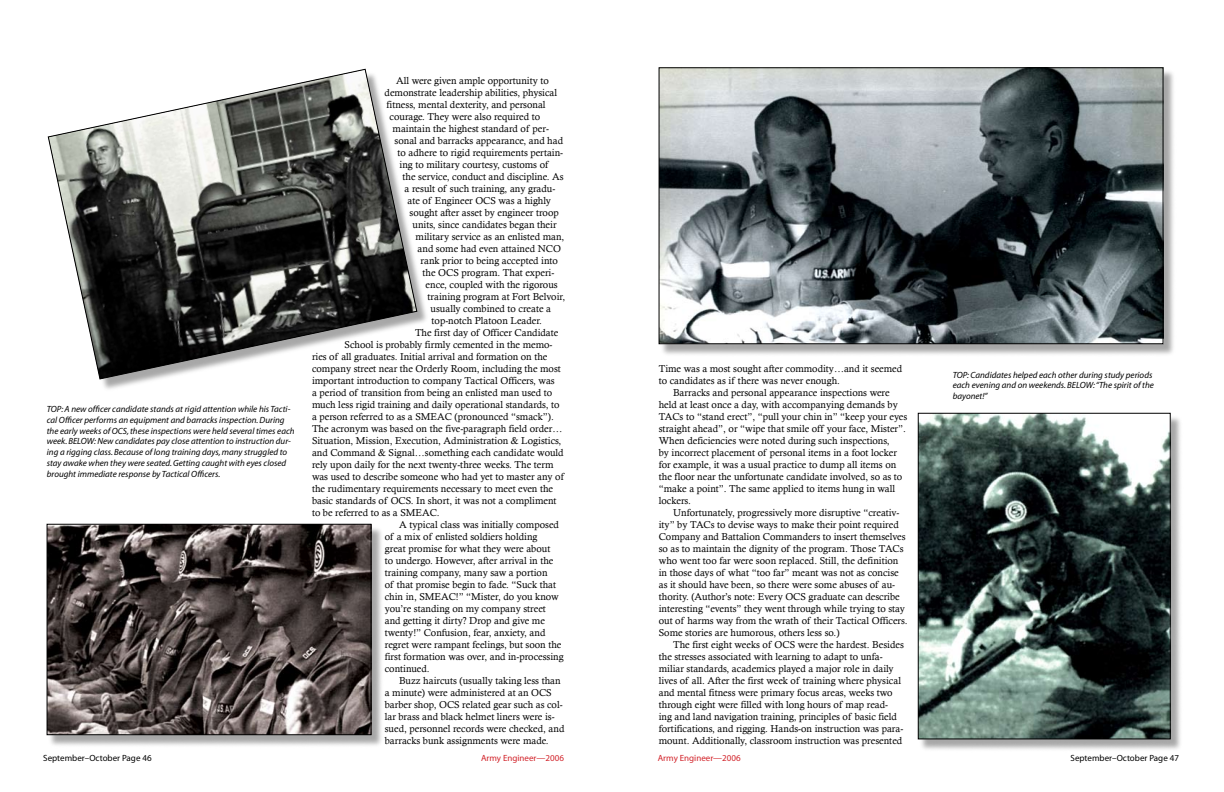
<style>
.page{position:relative;width:1224px;height:792px;background:#fff}
.page>*{position:absolute;margin:0;border:0;box-sizing:border-box;transform-origin:0 0}
.t1{font:10px/12px "Calisto";color:#000}
.t2{font:italic 9px/10.8px "Myriad";color:#000}
.t3{font:9px "Myriad";color:#000}
.t4{font:9px "Myriad";color:#d2232a}
</style>
<div class="page">
<div style="left:660px;top:68px;width:516px;height:289px;background:#000;opacity:.35"></div>
<img style="left:661px;top:70px;width:500px;height:272px">
<div style="left:659px;top:68px;width:504px;height:276px;border:1px solid #000"></div>
<div style="left:919px;top:414px;width:265px;height:338px;background:#000;opacity:.35"></div>
<img style="left:920px;top:415px;width:248px;height:322px">
<div style="left:918px;top:413px;width:252px;height:326px;border:1px solid #000"></div>
<div style="left:49px;top:70px;width:381px;height:322px;background:#000;opacity:.35"></div>
<svg style="left:48px;top:69px;width:369px;height:311px"></svg>
<div style="left:48px;top:525px;width:336px;height:223px;background:#000;opacity:.35"></div>
<img style="left:49px;top:526px;width:320px;height:207px">
<div style="left:47px;top:524px;width:324px;height:211px;border:1px solid #000"></div>
<p class="t2" style="left:47px;top:404px;width:249px">TOP: A new officer candidate stands at rigid attention while his Tacti&shy;cal Officer performs an equipment and barracks inspection. During the early weeks of OCS, these inspections were held several times each week. BELOW: New candidates pay close attention to instruction dur&shy;ing a rigging class. Because of long training days, many struggled to stay awake when they were seated. Getting caught with eyes closed brought immediate response by Tactical Officers.</p>
<p class="t1" style="left:396px;top:74px;width:154px">All were given ample opportunity to</p>
<p class="t1" style="left:385px;top:86px;width:174px">demonstrate leadership abilities, physical</p>
<p class="t1" style="left:387px;top:98px;width:161px">fitness, mental dexterity, and personal</p>
<p class="t1" style="left:390px;top:110px;width:152px">courage. They were also required to</p>
<p class="t1" style="left:393px;top:122px;width:158px">maintain the highest standard of per-</p>
<p class="t1" style="left:395px;top:134px;width:170px">sonal and barracks appearance, and had</p>
<p class="t1" style="left:398px;top:146px;width:167px">to adhere to rigid requirements pertain-</p>
<p class="t1" style="left:400px;top:158px;width:150px">ing to military courtesy, customs of</p>
<p class="t1" style="left:403px;top:170px;width:163px">the service, conduct and discipline. As</p>
<p class="t1" style="left:405px;top:182px;width:152px">a result of such training, any gradu-</p>
<p class="t1" style="left:408px;top:194px;width:145px">ate of Engineer OCS was a highly</p>
<p class="t1" style="left:410px;top:206px;width:151px">sought after asset by engineer troop</p>
<p class="t1" style="left:413px;top:218px;width:145px">units, since candidates began their</p>
<p class="t1" style="left:416px;top:230px;width:150px">military service as an enlisted man,</p>
<p class="t1" style="left:418px;top:242px;width:145px">and some had even attained NCO</p>
<p class="t1" style="left:421px;top:254px;width:139px">rank prior to being accepted into</p>
<p class="t1" style="left:423px;top:266px;width:133px">the OCS program. That experi-</p>
<p class="t1" style="left:426px;top:278px;width:134px">ence, coupled with the rigorous</p>
<p class="t1" style="left:428px;top:290px;width:139px">training program at Fort Belvoir,</p>
<p class="t1" style="left:431px;top:302px;width:122px">usually combined to create a</p>
<p class="t1" style="left:432px;top:314px;width:112px">top-notch Platoon Leader.</p>
<p class="t1" style="left:415px;top:326px;width:145px">The first day of Officer Candidate</p>
<p class="t1" style="left:345px;top:338px;width:209px">School is probably firmly cemented in the memo-</p>
<p class="t1" style="left:312px;top:350px;width:237px">ries of all graduates. Initial arrival and formation on the</p>
<p class="t1" style="left:312px;top:362px;width:250px">company street near the Orderly Room, including the most</p>
<p class="t1" style="left:312px;top:374px;width:244px">important introduction to company Tactical Officers, was</p>
<p class="t1" style="left:312px;top:386px;width:242px">a period of transition from being an enlisted man used to</p>
<p class="t1" style="left:312px;top:398px;width:249px">much less rigid training and daily operational standards, to</p>
<p class="t1" style="left:312px;top:410px;width:243px">a person referred to as a SMEAC (pronounced “smack”).</p>
<p class="t1" style="left:312px;top:422px;width:252px">The acronym was based on the five-paragraph field order…</p>
<p class="t1" style="left:312px;top:434px;width:251px">Situation, Mission, Execution, Administration &amp; Logistics,</p>
<p class="t1" style="left:312px;top:446px;width:253px">and Command &amp; Signal…something each candidate would</p>
<p class="t1" style="left:312px;top:458px;width:243px">rely upon daily for the next twenty-three weeks. The term</p>
<p class="t1" style="left:312px;top:470px;width:253px">was used to describe someone who had yet to master any of</p>
<p class="t1" style="left:312px;top:482px;width:243px">the rudimentary requirements necessary to meet even the</p>
<p class="t1" style="left:312px;top:494px;width:246px">basic standards of OCS. In short, it was not a compliment</p>
<p class="t1" style="left:312px;top:506px;width:129px">to be referred to as a SMEAC.</p>
<p class="t1" style="left:399px;top:518px;width:161px">A typical class was initially composed</p>
<p class="t1" style="left:385px;top:530px;width:154px">of a mix of enlisted soldiers holding</p>
<p class="t1" style="left:385px;top:542px;width:167px">great promise for what they were about</p>
<p class="t1" style="left:385px;top:554px;width:170px">to undergo. However, after arrival in the</p>
<p class="t1" style="left:385px;top:566px;width:164px">training company, many saw a portion</p>
<p class="t1" style="left:385px;top:578px;width:173px">of that promise begin to fade. “Suck that</p>
<p class="t1" style="left:385px;top:590px;width:175px">chin in, SMEAC!” “Mister, do you know</p>
<p class="t1" style="left:385px;top:602px;width:163px">you’re standing on my company street</p>
<p class="t1" style="left:385px;top:614px;width:162px">and getting it dirty? Drop and give me</p>
<p class="t1" style="left:385px;top:626px;width:162px">twenty!” Confusion, fear, anxiety, and</p>
<p class="t1" style="left:385px;top:638px;width:178px">regret were rampant feelings, but soon the</p>
<p class="t1" style="left:385px;top:650px;width:180px">first formation was over, and in-processing</p>
<p class="t1" style="left:385px;top:662px;width:46px">continued.</p>
<p class="t1" style="left:399px;top:674px;width:163px">Buzz haircuts (usually taking less than</p>
<p class="t1" style="left:385px;top:686px;width:169px">a minute) were administered at an OCS</p>
<p class="t1" style="left:385px;top:698px;width:179px">barber shop, OCS related gear such as col-</p>
<p class="t1" style="left:385px;top:710px;width:171px">lar brass and black helmet liners were is-</p>
<p class="t1" style="left:385px;top:722px;width:181px">sued, personnel records were checked, and</p>
<p class="t1" style="left:385px;top:734px;width:165px">barracks bunk assignments were made.</p>
<p class="t1" style="left:659px;top:362px;width:245px">Time was a most sought after commodity…and it seemed to candidates as if there was never enough.</p>
<p class="t1" style="left:659px;top:386px;width:250px;text-indent:14px">Barracks and personal appearance inspections were held at least once a day, with accompanying demands by TACs to “stand erect”, “pull your chin in” “keep your eyes straight ahead”, or “wipe that smile off your face, Mister”.<br>When deficiencies were noted during such inspections,<br>by incorrect placement of personal items in a foot locker for example, it was a usual practice to dump all items on the floor near the unfortunate candidate involved, so as to “make a point”. The same applied to items hung in wall lockers.</p>
<p class="t1" style="left:659px;top:506px;width:250px;text-indent:14px">Unfortunately, progressively more disruptive “creativ&shy;ity” by TACs to devise ways to make their point required Company and Battalion Commanders to insert themselves so as to maintain the dignity of the program. Those TACs who went too far were soon replaced. Still, the definition in those days of what “too far” meant was not as concise as it should have been, so there were some abuses of au&shy;thority. (Author’s note: Every OCS graduate can describe interesting “events” they went through while trying to stay out of harms way from the wrath of their Tactical Officers.<br>Some stories are humorous, others less so.)</p>
<p class="t1" style="left:659px;top:638px;width:247px;text-indent:14px">The first eight weeks of OCS were the hardest. Besides the stresses associated with learning to adapt to unfa&shy;miliar standards, academics played a major role in daily lives of all. After the first week of training where physical and mental fitness were primary focus areas, weeks two through eight were filled with long hours of map read&shy;ing and land navigation training, principles of basic field fortifications, and rigging. Hands-on instruction was para&shy;mount. Additionally, classroom instruction was presented</p>
<p class="t2" style="left:953px;top:370px;width:203px">TOP: Candidates helped each other during study periods each evening and on weekends. BELOW: “The spirit of the bayonet!”</p>
<p class="t3" style="left:43px;top:754px;width:110px">September–October Page 46</p>
<p class="t4" style="left:481px;top:754px;width:84px">Army Engineer—2006</p>
<p class="t4" style="left:658px;top:754px;width:84px">Army Engineer—2006</p>
<p class="t3" style="left:1071px;top:754px;width:110px">September–October Page 47</p>
</div>
